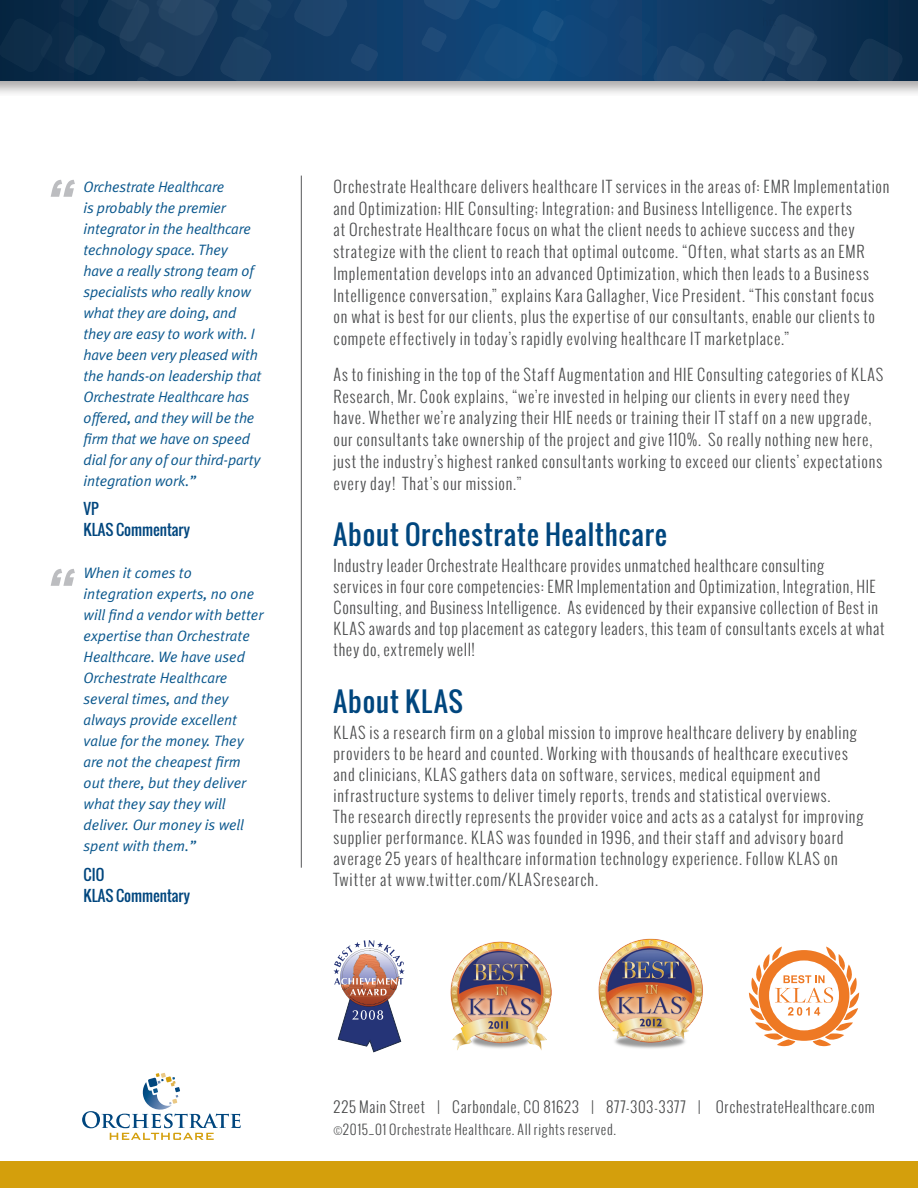
<style>
.page{position:relative;width:918px;height:1188px;background:#fff}
.page>*{position:absolute;margin:0;border:0;box-sizing:border-box;transform-origin:0 0}
.t1{font:27px "Oswald";letter-spacing:.035em;color:#00467e}
.t2{font:300 15.75px/21.8px "Oswald";letter-spacing:.045em;color:#4b4c4d}
.t3{font:italic 15px/21px "Meta Plus Normal";letter-spacing:-.01em;color:#0a578d}
.t4{font:300 15px "Oswald";letter-spacing:.045em;color:#4b4c4d}
.t5{font:15px/21px "Oswald";color:#00467e}
.t6{font:300 13.5px "Oswald";letter-spacing:.05em;color:#4b4c4d}
</style>
<div class="page">
<div style="left:0;top:0;width:918px;height:96px;background:#231f20;opacity:.39"></div>
<svg style="left:411px;top:0;width:507px;height:81px;background:#0a2d4f"></svg>
<svg style="left:848px;top:37px;width:56px;height:44px;background:#10314f"></svg>
<svg style="left:0;top:0;width:411px;height:81px;background:#12375b"></svg>
<svg style="left:421px;top:0;width:406px;height:81px;background:#14416e"></svg>
<div style="left:0;top:1161px;width:918px;height:27px;background:#d49f0c"></div>
<svg style="left:82px;top:1073px;width:159px;height:67px"></svg>
<img style="left:450px;top:941px;width:102px;height:109px">
<svg style="left:333px;top:940px;width:72px;height:112px"></svg>
<img style="left:598px;top:938px;width:105px;height:111px">
<svg style="left:749px;top:947px;width:110px;height:99px"></svg>
<svg style="left:51px;top:180px;width:24px;height:17px"></svg>
<svg style="left:51px;top:569px;width:24px;height:17px"></svg>
<hr style="left:301px;top:176px;width:1px;height:692px;background:#57585a">
<p class="t3" style="left:84px;top:176px;width:179px">Orchestrate Healthcare<br>is probably the premier integrator in the healthcare technology space. They<br>have a really strong team of specialists who really know what they are doing, and they are easy to work with. I have been very pleased with the hands-on leadership that<br>Orchestrate Healthcare has offered, and they will be the firm that we have on speed dial for any of our third-party integration work.”</p>
<p class="t5" style="left:84px;top:498px;width:108px">VP<br>KLAS Commentary</p>
<p class="t3" style="left:84px;top:562px;width:181px">When it comes to integration experts, no one will find a vendor with better expertise than Orchestrate<br>Healthcare. We have used<br>Orchestrate Healthcare several times, and they always provide excellent value for the money. They are not the cheapest firm out there, but they deliver what they say they will deliver. Our money is well spent with them.”</p>
<p class="t5" style="left:84px;top:864px;width:108px">CIO<br>KLAS Commentary</p>
<p class="t2" style="left:333px;top:175px;width:558px">Orchestrate Healthcare delivers healthcare IT services in the areas of: EMR Implementation and Optimization; HIE Consulting; Integration; and Business Intelligence. The experts<br>at Orchestrate Healthcare focus on what the client needs to achieve success and they strategize with the client to reach that optimal outcome. “Often, what starts as an EMR Implementation develops into an advanced Optimization, which then leads to a Business Intelligence conversation,” explains Kara Gallagher, Vice President. “This constant focus on what is best for our clients, plus the expertise of our consultants, enable our clients to compete effectively in today’s rapidly evolving healthcare IT marketplace.”</p>
<p class="t2" style="left:333px;top:363px;width:552px">As to finishing in the top of the Staff Augmentation and HIE Consulting categories of KLAS Research, Mr. Cook explains, “we’re invested in helping our clients in every need they have. Whether we’re analyzing their HIE needs or training their IT staff on a new upgrade, our consultants take ownership of the project and give 110%. So really nothing new here, just the industry’s highest ranked consultants working to exceed our clients’ expectations every day! That’s our mission.”</p>
<h1 class="t1" style="left:333px;top:514px;width:335px">About Orchestrate Healthcare</h1>
<p class="t2" style="left:333px;top:555px;width:553px;line-height:21px">Industry leader Orchestrate Healthcare provides unmatched healthcare consulting<br>services in four core competencies: EMR Implementation and Optimization, Integration, HIE Consulting, and Business Intelligence. As evidenced by their expansive collection of Best in KLAS awards and top placement as category leaders, this team of consultants excels at what they do, extremely well!</p>
<h1 class="t1" style="left:333px;top:681px;width:131px">About KLAS</h1>
<p class="t2" style="left:333px;top:722px;width:532px;line-height:21px">KLAS is a research firm on a global mission to improve healthcare delivery by enabling providers to be heard and counted. Working with thousands of healthcare executives and clinicians, KLAS gathers data on software, services, medical equipment and infrastructure systems to deliver timely reports, trends and statistical overviews.<br>The research directly represents the provider voice and acts as a catalyst for improving supplier performance. KLAS was founded in 1996, and their staff and advisory board average 25 years of healthcare information technology experience. Follow KLAS on Twitter at www.twitter.com/KLASresearch.</p>
<p class="t4" style="left:333px;top:1096px;width:543px">225 Main Street | Carbondale, CO 81623 | 877-303-3377 | OrchestrateHealthcare.com</p>
<p class="t6" style="left:333px;top:1120px;width:284px">©2015_01 Orchestrate Healthcare. All rights reserved.</p>
</div>
